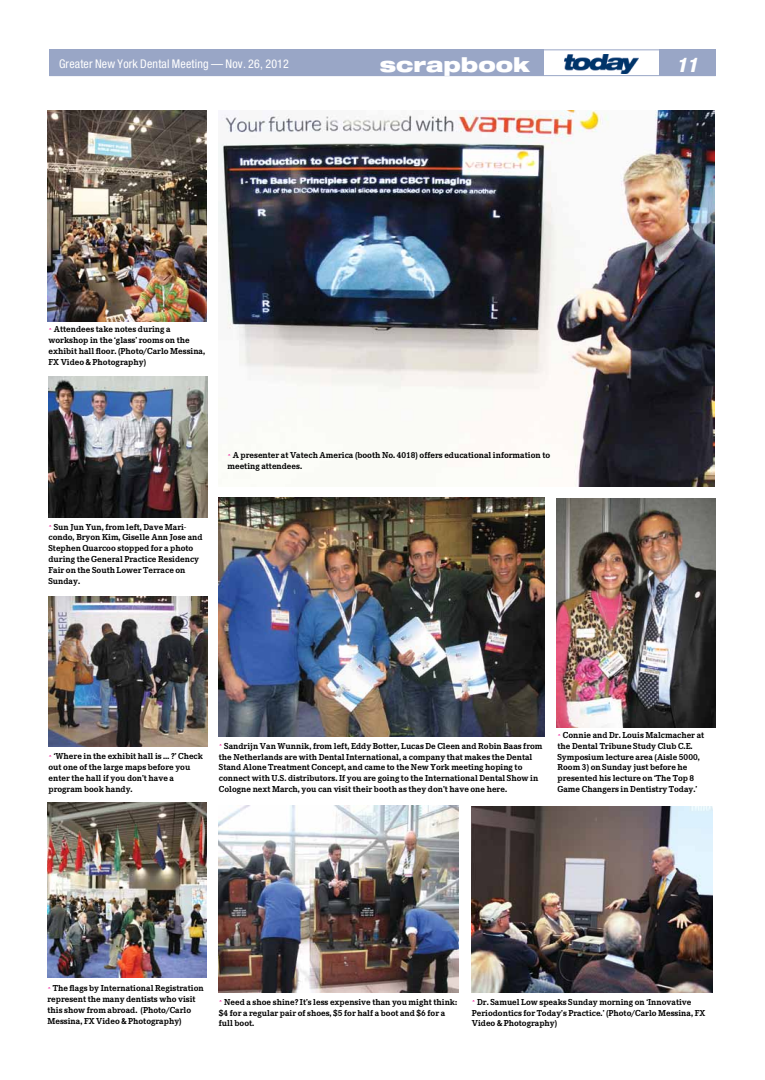
<style>
.page{position:relative;width:765px;height:1080px;background:#fff}
.page>*{position:absolute;margin:0;border:0;box-sizing:border-box;transform-origin:0 0}
.t1{font:900 expanded 20px "Helvetica Neue";color:#fff}
.t2{font:italic 800 condensed 20px "Helvetica Neue";color:#fff}
.t3{font:condensed 12px "Helvetica Neue";letter-spacing:.015em;color:#fff}
.t4{font:700 9px/10.8px "Corporate E";color:#000}
</style>
<div class="page">
<div style="left:49px;top:49px;width:666px;height:27px;border:1px solid #99a6c6"></div>
<div style="left:50px;top:50px;width:494px;height:26px;background:#99a6c6"></div>
<div style="left:659px;top:50px;width:57px;height:26px;background:#99a6c6"></div>
<img style="left:564px;top:54px;width:74px;height:20px">
<img style="left:218px;top:111px;width:496px;height:375px">
<img style="left:48px;top:111px;width:158px;height:210px">
<img style="left:48px;top:376px;width:159px;height:141px">
<img style="left:48px;top:596px;width:159px;height:151px">
<img style="left:48px;top:803px;width:158px;height:175px">
<img style="left:219px;top:497px;width:325px;height:240px">
<img style="left:219px;top:805px;width:240px;height:187px">
<img style="left:472px;top:806px;width:241px;height:186px">
<img style="left:557px;top:498px;width:159px;height:229px">
<h2 class="t3" style="left:59px;top:57px;width:231px">Greater New York Dental Meeting — Nov. 26, 2012</h2>
<h1 class="t1" style="left:380px;top:52px;width:151px">scrapbook</h1>
<h1 class="t2" style="left:677px;top:53px;width:23px">11</h1>
<p class="t4" style="left:48px;top:324px;width:158px;text-indent:5px">Attendees take notes during a workshop in the ‘glass’ rooms on the exhibit hall floor. (Photo/Carlo Messina, FX Video &amp; Photography)</p>
<p class="t4" style="left:48px;top:521px;width:156px;text-indent:5px">Sun Jun Yun, from left, Dave Mari&shy;condo, Bryon Kim, Giselle Ann Jose and<br>Stephen Quarcoo stopped for a photo during the General Practice Residency<br>Fair on the South Lower Terrace on<br>Sunday.</p>
<p class="t4" style="left:227px;top:450px;width:324px;text-indent:5px">A presenter at Vatech America (booth No. 4018) offers educational information to meeting attendees.</p>
<p class="t4" style="left:48px;top:751px;width:156px;text-indent:5px">‘Where in the exhibit hall is … ?’ Check out one of the large maps before you enter the hall if you don’t have a program book handy.</p>
<p class="t4" style="left:219px;top:740px;width:325px;text-indent:5px">Sandrijn Van Wunnik, from left, Eddy Botter, Lucas De Cleen and Robin Baas from the Netherlands are with Dental International, a company that makes the Dental Stand Alone Treatment Concept, and came to the New York meeting hoping to connect with U.S. distributors. If you are going to the International Dental Show in Cologne next March, you can visit their booth as they don’t have one here.</p>
<p class="t4" style="left:558px;top:730px;width:148px;text-indent:5px">Connie and Dr. Louis Malcmacher at the Dental Tribune Study Club C.E.<br>Symposium lecture area (Aisle 5000, Room 3) on Sunday just before he presented his lecture on ‘The Top 8<br>Game Changers in Dentistry Today.’</p>
<p class="t4" style="left:47px;top:983px;width:158px;text-indent:5px">The flags by International Registration represent the many dentists who visit this show from abroad. (Photo/Carlo Messina, FX Video &amp; Photography)</p>
<p class="t4" style="left:219px;top:996px;width:240px;text-indent:5px">Need a shoe shine? It’s less expensive than you might think: $4 for a regular pair of shoes, $5 for half a boot and $6 for a full boot.</p>
<p class="t4" style="left:472px;top:996px;width:235px;text-indent:5px">Dr. Samuel Low speaks Sunday morning on ‘Innovative<br>Periodontics for Today’s Practice.’ (Photo/Carlo Messina, FX<br>Video &amp; Photography)</p>
</div>
